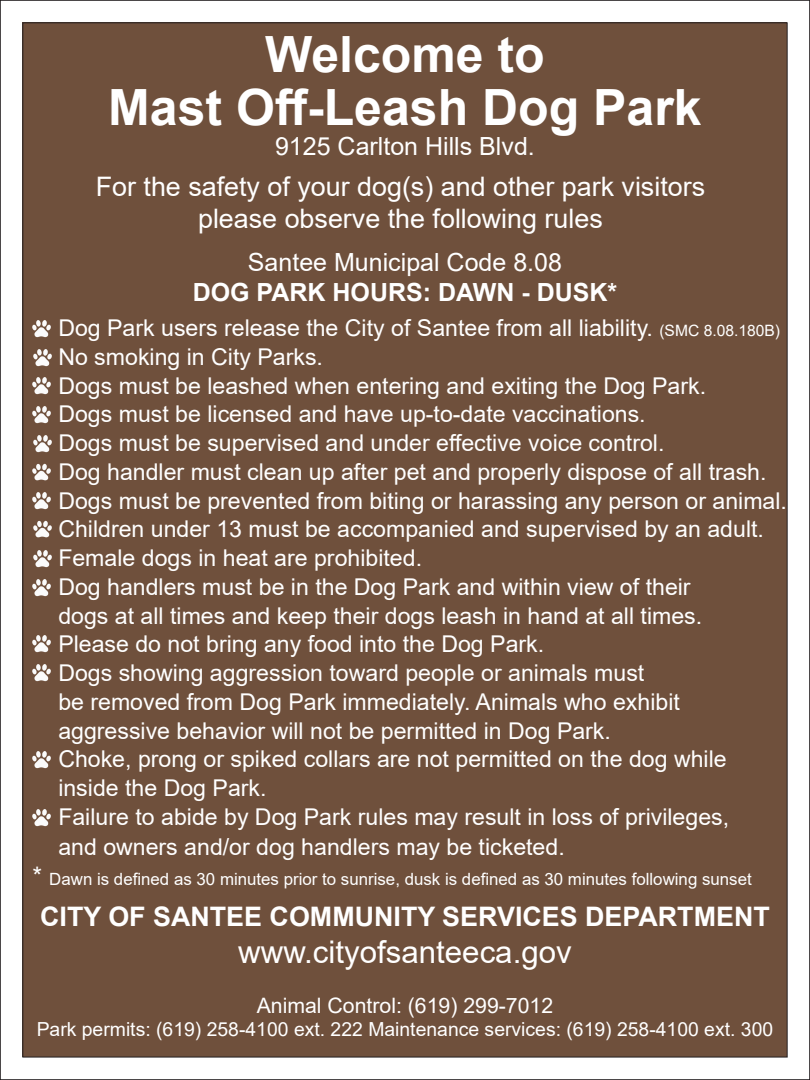
<style>
.page{position:relative;width:810px;height:1080px;background:#fff}
.page>*{position:absolute;margin:0;border:0;box-sizing:border-box;transform-origin:0 0}
.t1{font:700 50px "Arial";color:#fff}
.t2{font:31.25px "Arial";color:#fff}
.t3{font:26.88px "Arial";color:#fff}
.t4{font:700 26.88px "Arial";color:#fff}
.t5{font:25px "Arial";color:#fff}
.t6{font:700 25px "Arial";color:#fff}
.t7{font:23.12px "Arial";color:#fff}
.t8{font:21.25px "Arial";color:#fff}
.t9{font:19.38px "Arial";color:#fff}
.t10{font:16.88px "Arial";color:#fff}
.s1{font-size:15.62px}
.s2{font-size:25px}
</style>
<div class="page">
<div style="left:23px;top:23px;width:764px;height:1034px;background:#6f503c"></div>
<img style="left:32px;top:320px;width:20px;height:104px">
<img style="left:32px;top:435px;width:20px;height:162px">
<img style="left:32px;top:635px;width:19px;height:47px">
<img style="left:32px;top:751px;width:19px;height:18px">
<img style="left:32px;top:809px;width:19px;height:18px">
<p class="t1" style="left:265px;top:19px;width:281px">Welcome to</p>
<p class="t1" style="left:108px;top:73px;width:595px">Mast Off-Leash Dog Park</p>
<p class="t5" style="left:275px;top:129px;width:261px">9125 Carlton Hills Blvd.</p>
<p class="t3" style="left:96px;top:168px;width:611px">For the safety of your dog(s) and other park visitors</p>
<p class="t3" style="left:198px;top:200px;width:406px">please observe the following rules</p>
<p class="t5" style="left:248px;top:245px;width:316px">Santee Municipal Code 8.08</p>
<p class="t6" style="left:193px;top:275px;width:426px">DOG PARK HOURS: DAWN - DUSK*</p>
<p class="t7" style="left:58px;top:312px;width:723px">Dog Park users release the City of Santee from all liability. <span class="s1">(SMC 8.08.180B)</span></p>
<p class="t7" style="left:58px;top:341px;width:266px">No smoking in City Parks.</p>
<p class="t7" style="left:58px;top:370px;width:649px">Dogs must be leashed when entering and exiting the Dog Park.</p>
<p class="t7" style="left:58px;top:398px;width:589px">Dogs must be licensed and have up-to-date vaccinations.</p>
<p class="t7" style="left:58px;top:427px;width:608px">Dogs must be supervised and under effective voice control.</p>
<p class="t7" style="left:58px;top:456px;width:710px">Dog handler must clean up after pet and properly dispose of all trash.</p>
<p class="t7" style="left:58px;top:485px;width:730px">Dogs must be prevented from biting or harassing any person or animal.</p>
<p class="t7" style="left:58px;top:513px;width:707px">Children under 13 must be accompanied and supervised by an adult.</p>
<p class="t7" style="left:58px;top:542px;width:365px">Female dogs in heat are prohibited.</p>
<p class="t7" style="left:58px;top:571px;width:634px">Dog handlers must be in the Dog Park and within view of their</p>
<p class="t7" style="left:58px;top:600px;width:645px">dogs at all times and keep their dogs leash in hand at all times.</p>
<p class="t7" style="left:58px;top:628px;width:487px">Please do not bring any food into the Dog Park.</p>
<p class="t7" style="left:58px;top:657px;width:588px">Dogs showing aggression toward people or animals must</p>
<p class="t7" style="left:58px;top:686px;width:623px">be removed from Dog Park immediately. Animals who exhibit</p>
<p class="t7" style="left:58px;top:715px;width:554px">aggressive behavior will not be permitted in Dog Park.</p>
<p class="t7" style="left:58px;top:743px;width:670px">Choke, prong or spiked collars are not permitted on the dog while</p>
<p class="t7" style="left:58px;top:772px;width:210px">inside the Dog Park.</p>
<p class="t7" style="left:58px;top:801px;width:672px">Failure to abide by Dog Park rules may result in loss of privileges,</p>
<p class="t7" style="left:58px;top:831px;width:508px">and owners and/or dog handlers may be ticketed.</p>
<p class="t10" style="left:33px;top:867px;width:721px"><span class="s2">*</span> Dawn is defined as 30 minutes prior to sunrise, dusk is defined as 30 minutes following sunset</p>
<p class="t4" style="left:40px;top:897px;width:731px">CITY OF SANTEE COMMUNITY SERVICES DEPARTMENT</p>
<p class="t2" style="left:238px;top:931px;width:335px">www.cityofsanteeca.gov</p>
<p class="t8" style="left:257px;top:991px;width:298px">Animal Control: (619) 299-7012</p>
<p class="t9" style="left:37px;top:1016px;width:738px">Park permits: (619) 258-4100 ext. 222 Maintenance services: (619) 258-4100 ext. 300</p>
</div>
